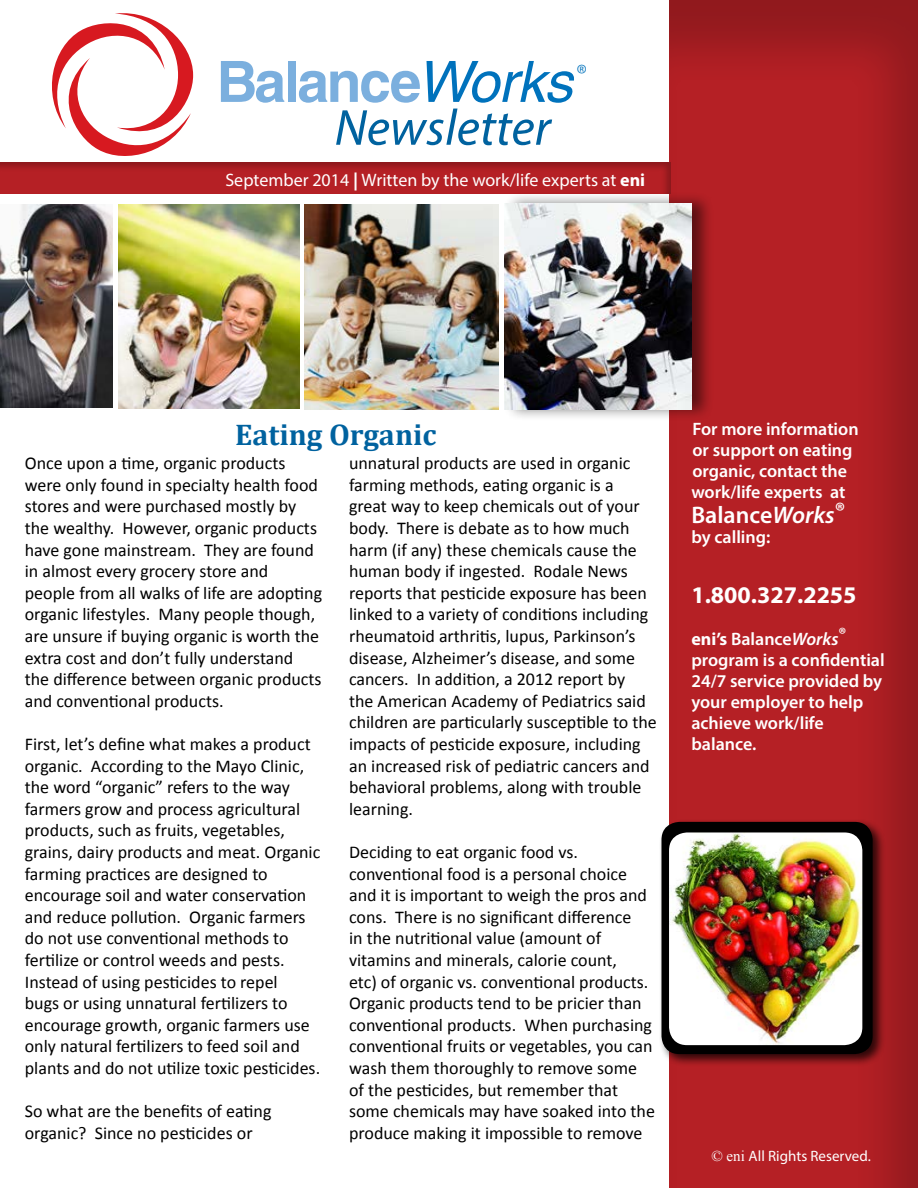
<style>
.page{position:relative;width:918px;height:1188px;background:#fff}
.page>*{position:absolute;margin:0;border:0;box-sizing:border-box;transform-origin:0 0}
.t1{font:italic 51px "Myriad Pro";color:#00629f}
.t2{font:700 30px "Cambria";color:#00629f}
.t3{font:700 24px "Myriad Pro";color:#fffffe}
.t4{font:600 24px "Myriad Pro";color:#fff}
.t5{font:19.5px "Myriad";color:#0072bc}
.t6{font:18px/21.6px "Calibri";color:#000}
.t7{font:600 18px/21px "Myriad Pro";color:#fff}
.t8{font:18px "Myriad Pro";color:#fff}
.t9{font:15px "Myriad Pro";color:#fff}
.s1{font-weight:700}
.s2{font-style:italic}
.s3{font-family:"Times New Roman"}
</style>
<div class="page">
<div style="left:657px;top:0;width:261px;height:1188px;background:#000;opacity:.2"></div>
<div style="left:0;top:160px;width:672px;height:35px;background:#000;opacity:.24"></div>
<svg style="left:52px;top:13px;width:142px;height:143px"></svg>
<svg style="left:221px;top:61px;width:63px;height:42px"></svg>
<div style="left:288px;top:61px;width:8px;height:41px;background:#7bafde"></div>
<svg style="left:299px;top:71px;width:121px;height:32px"></svg>
<svg style="left:427px;top:61px;width:147px;height:42px"></svg>
<img style="left:118px;top:205px;width:181px;height:204px">
<img style="left:1px;top:204px;width:111px;height:203px">
<img style="left:304px;top:204px;width:195px;height:206px">
<div style="left:503px;top:191px;width:211px;height:230px;background:#000;opacity:.5"></div>
<img style="left:505px;top:204px;width:186px;height:206px">
<div style="left:658px;top:818px;width:228px;height:249px;background:#000;opacity:.75"></div>
<div style="left:662px;top:822px;width:211px;height:232px;background:#000;border-radius:18px"></div>
<img style="left:669px;top:832px;width:193px;height:213px">
<p class="t5" style="left:577px;top:62px;width:11px">®</p>
<h1 class="t1" style="left:334px;top:96px;width:218px">Newsletter</h1>
<p class="t8" style="left:225px;top:169px;width:421px">September 2014 <span class="s1">|</span> Written by the work/life experts at <span class="s1">eni</span></p>
<h2 class="t2" style="left:235px;top:413px;width:203px">Eating Organic</h2>
<p class="t6" style="left:25px;top:453px;width:299px">Once upon a time, organic products were only found in specialty health food stores and were purchased mostly by the wealthy. However, organic products have gone mainstream. They are found in almost every grocery store and people from all walks of life are adopting organic lifestyles. Many people though, are unsure if buying organic is worth the extra cost and don’t fully understand the difference between organic products and conventional products.</p>
<p class="t6" style="left:25px;top:733px;width:297px">First, let’s define what makes a product organic. According to the Mayo Clinic, the word “organic” refers to the way farmers grow and process agricultural products, such as fruits, vegetables, grains, dairy products and meat. Organic farming practices are designed to encourage soil and water conservation and reduce pollution. Organic farmers do not use conventional methods to fertilize or control weeds and pests.<br>Instead of using pesticides to repel<br>bugs or using unnatural fertilizers to encourage growth, organic farmers use only natural fertilizers to feed soil and plants and do not utilize toxic pesticides.</p>
<p class="t6" style="left:25px;top:1101px;width:248px">So what are the benefits of eating organic? Since no pesticides or</p>
<p class="t6" style="left:349px;top:453px;width:309px">unnatural products are used in organic farming methods, eating organic is a<br>great way to keep chemicals out of your body. There is debate as to how much harm (if any) these chemicals cause the human body if ingested. Rodale News reports that pesticide exposure has been linked to a variety of conditions including rheumatoid arthritis, lupus, Parkinson’s disease, Alzheimer’s disease, and some cancers. In addition, a 2012 report by<br>the American Academy of Pediatrics said children are particularly susceptible to the impacts of pesticide exposure, including an increased risk of pediatric cancers and behavioral problems, along with trouble learning.</p>
<p class="t6" style="left:349px;top:841px;width:307px">Deciding to eat organic food vs. conventional food is a personal choice and it is important to weigh the pros and cons. There is no significant difference<br>in the nutritional value (amount of vitamins and minerals, calorie count,<br>etc) of organic vs. conventional products.<br>Organic products tend to be pricier than conventional products. When purchasing conventional fruits or vegetables, you can wash them thoroughly to remove some of the pesticides, but remember that some chemicals may have soaked into the produce making it impossible to remove</p>
<p class="t7" style="left:691px;top:418px;width:169px">For more information or support on eating organic, contact the work/life experts at</p>
<h3 class="t4" style="left:691px;top:500px;width:156px">Balance<span class="s2">Works</span>®</h3>
<p class="t7" style="left:691px;top:526px;width:81px">by calling:</p>
<h3 class="t3" style="left:691px;top:579px;width:167px">1.800.327.2255</h3>
<p class="t7" style="left:691px;top:628px;width:195px"><span class="s1">eni’s</span> Balance<span class="s2">Works</span>® program is a confidential<br>24/7 service provided by your employer to help achieve work/life balance.</p>
<p class="t9" style="left:711px;top:1147px;width:161px"><span class="s3">© eni</span> All Rights Reserved.</p>
</div>
